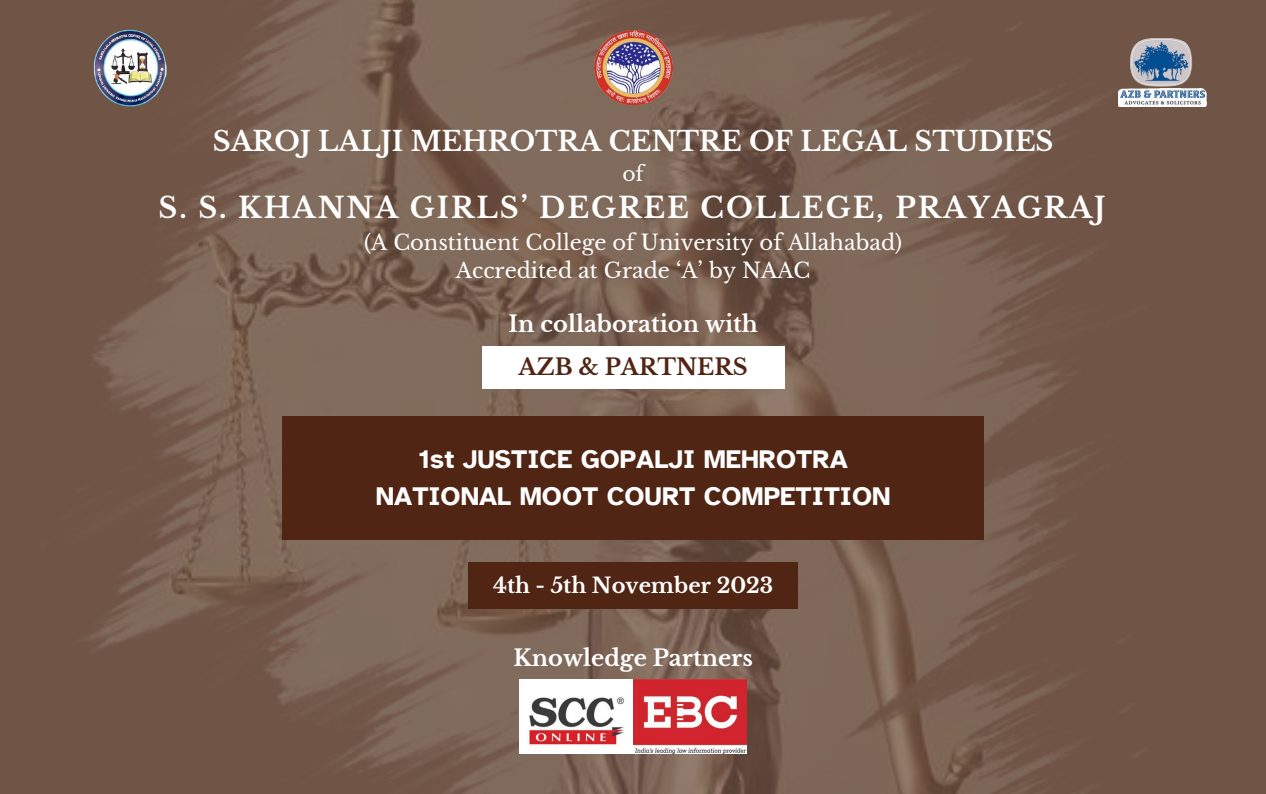
<style>
.page{position:relative;width:1266px;height:794px;background:#fff}
.page>*{position:absolute;margin:0;border:0;box-sizing:border-box;transform-origin:0 0}
.t1{font:700 28.5px "Libre Baskerville";letter-spacing:.07em;color:#fff}
.t2{font:700 27px "Libre Baskerville";color:#fff}
.t3{font:700 26.33px/36.6px "Atkinson Hyperlegible";color:#fff;text-align:center}
.t4{font:700 22.5px "Libre Baskerville";color:#fff}
.t5{font:700 22.5px "Libre Baskerville";color:#502514}
.t6{font:21px/28.1px "Libre Baskerville";color:#fff;text-align:center}
.t7{font:700 21px "Libre Baskerville";color:#fff}
.t8{font:20.25px "Libre Baskerville";color:#fff}
</style>
<div class="page">
<img style="left:0;top:0;width:1266px;height:793px">
<img style="left:589px;top:25px;width:88px;height:81px">
<img style="left:89px;top:26px;width:80px;height:80px">
<div style="left:282px;top:416px;width:702px;height:123px;background:#502514"></div>
<img style="left:1124px;top:35px;width:75px;height:53px">
<div style="left:482px;top:346px;width:302px;height:42px;background:#fff"></div>
<div style="left:468px;top:562px;width:330px;height:46px;background:#502514"></div>
<img style="left:1118px;top:88px;width:88px;height:18px">
<img style="left:519px;top:679px;width:228px;height:74px">
<p class="t2" style="left:213px;top:125px;width:842px">SAROJ LALJI MEHROTRA CENTRE OF LEGAL STUDIES</p>
<p class="t8" style="left:622px;top:162px;width:23px">of</p>
<h1 class="t1" style="left:158px;top:190px;width:949px">S. S. KHANNA GIRLS’ DEGREE COLLEGE, PRAYAGRAJ</h1>
<p class="t6" style="left:364px;top:228px;width:539px">(A Constituent College of University of Allahabad)<br>Accredited at Grade ‘A’ by NAAC</p>
<p class="t4" style="left:508px;top:310px;width:251px">In collaboration with</p>
<p class="t5" style="left:518px;top:353px;width:231px">AZB &amp; PARTNERS</p>
<p class="t3" style="left:376px;top:441px;width:516px">1st JUSTICE GOPALJI MEHROTRA<br>NATIONAL MOOT COURT COMPETITION</p>
<p class="t7" style="left:493px;top:572px;width:282px">4th - 5th November 2023</p>
<p class="t4" style="left:513px;top:643px;width:241px">Knowledge Partners</p>
</div>
